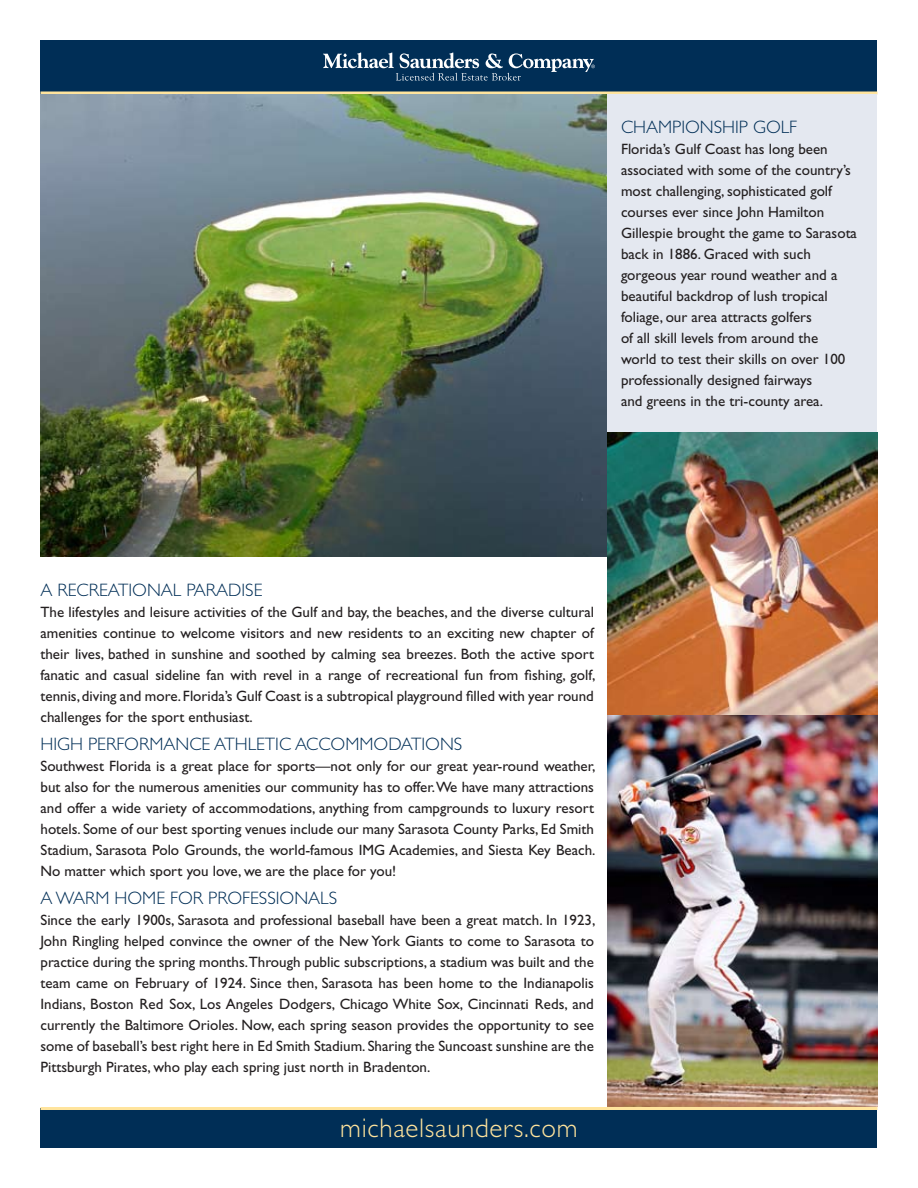
<style>
.page{position:relative;width:918px;height:1188px;background:#fff}
.page>*{position:absolute;margin:0;border:0;box-sizing:border-box;transform-origin:0 0}
.t1{font:300 27px "Gill Sans";letter-spacing:.025em;color:#ffe49d}
.t2{font:300 18px "Gill Sans";color:#002e56}
.t3{font:15px/21px "Gill Sans";color:#231f20;text-align:justify}
</style>
<div class="page">
<div style="left:40px;top:40px;width:838px;height:54px;background:#002e56"></div>
<svg style="left:323px;top:52px;width:272px;height:29px"></svg>
<hr style="left:40px;top:92px;width:838px;height:2px;background:#ffe49d">
<div style="left:40px;top:1108px;width:838px;height:40px;background:#002e56"></div>
<hr style="left:40px;top:1107px;width:838px;height:3px;background:#ffe49d">
<img style="left:40px;top:94px;width:568px;height:463px">
<div style="left:608px;top:94px;width:270px;height:1013px;background:#e4e8f0"></div>
<img style="left:608px;top:432px;width:270px;height:284px">
<img style="left:608px;top:716px;width:270px;height:391px">
<p class="t2" style="left:621px;top:117px;width:178px">CHAMPIONSHIP GOLF</p>
<p class="t3" style="left:621px;top:139px;width:238px;text-align:left">Florida’s Gulf Coast has long been associated with some of the country’s most challenging, sophisticated golf courses ever since John Hamilton Gillespie brought the game to Sarasota back in 1886. Graced with such gorgeous year round weather and a beautiful backdrop of lush tropical foliage, our area attracts golfers<br>of all skill levels from around the world to test their skills on over 100 professionally designed fairways<br>and greens in the tri-county area.</p>
<p class="t2" style="left:40px;top:580px;width:224px">A RECREATIONAL PARADISE</p>
<p class="t3" style="left:40px;top:601px;width:556px">The lifestyles and leisure activities of the Gulf and bay, the beaches, and the diverse cultural amenities continue to welcome visitors and new residents to an exciting new chapter of their lives, bathed in sunshine and soothed by calming sea breezes. Both the active sport fanatic and casual sideline fan with revel in a range of recreational fun from fishing, golf, tennis, diving and more. Florida’s Gulf Coast is a subtropical playground filled with year round challenges for the sport enthusiast.</p>
<p class="t2" style="left:40px;top:734px;width:423px">H IG H PERFORMANCE ATHLETIC ACCOMMODATIONS</p>
<p class="t3" style="left:40px;top:756px;width:557px">Southwest Florida is a great place for sports—not only for our great year-round weather, but also for the numerous amenities our community has to offer.We have many attractions and offer a wide variety of accommodations, anything from campgrounds to luxury resort hotels. Some of our best sporting venues include our many Sarasota County Parks, Ed Smith Stadium, Sarasota Polo Grounds, the world-famous IMG Academies, and Siesta Key Beach.<br>No matter which sport you love, we are the place for you!</p>
<p class="t2" style="left:40px;top:888px;width:298px">A WARM H OM E FOR PROFESSIONALS</p>
<p class="t3" style="left:40px;top:910px;width:556px">Since the early 1900s, Sarasota and professional baseball have been a great match. In 1923, John Ringling helped convince the owner of the New York Giants to come to Sarasota to practice during the spring months.Through public subscriptions, a stadium was built and the team came on February of 1924. Since then, Sarasota has been home to the Indianapolis Indians, Boston Red Sox, Los Angeles Dodgers, Chicago White Sox, Cincinnati Reds, and currently the Baltimore Orioles. Now, each spring season provides the opportunity to see some of baseball’s best right here in Ed Smith Stadium. Sharing the Suncoast sunshine are the Pittsburgh Pirates, who play each spring just north in Bradenton.</p>
<h1 class="t1" style="left:340px;top:1113px;width:239px">MICHAELSAUNDERS.COM</h1>
</div>
